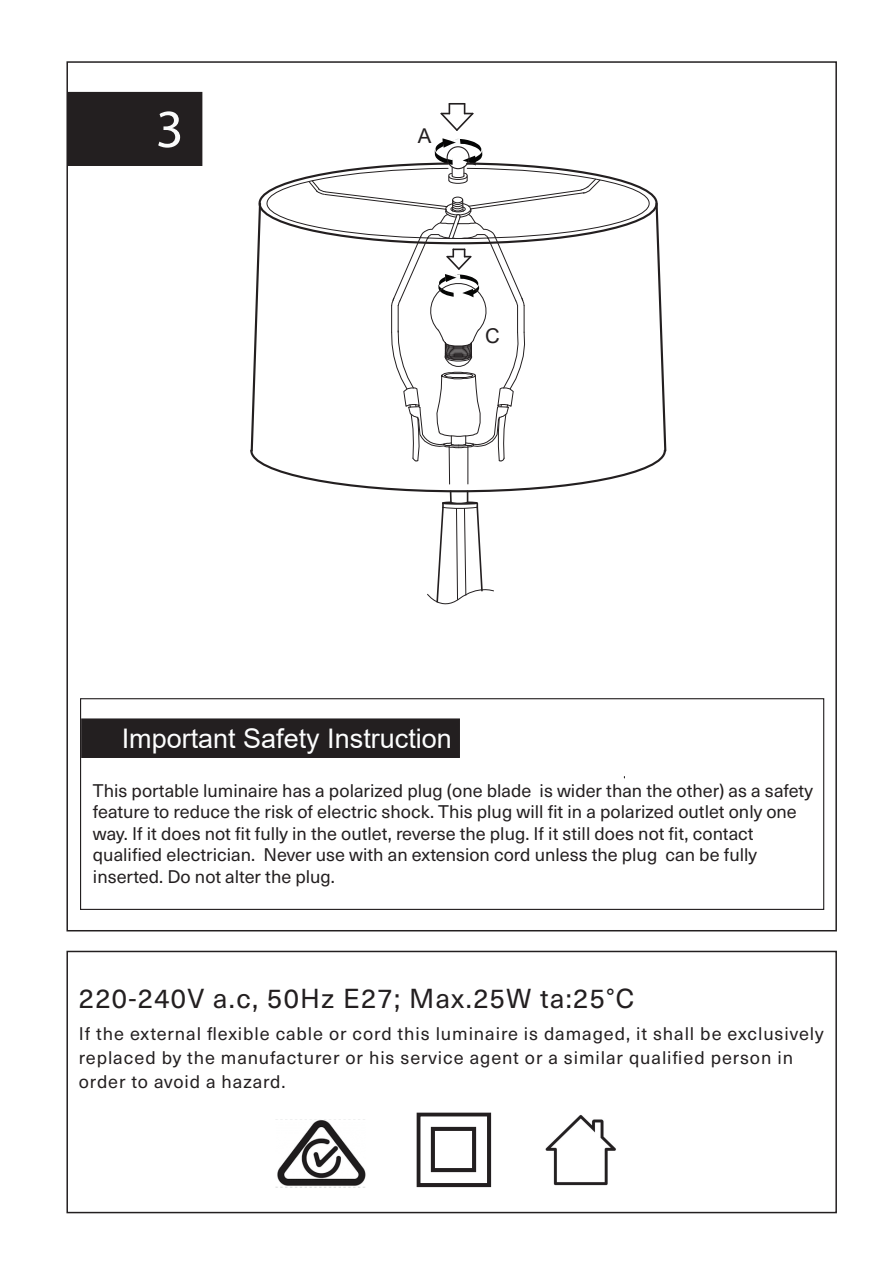
<style>
.page{position:relative;width:893px;height:1263px;background:#fff}
.page>*{position:absolute;margin:0;border:0;box-sizing:border-box;transform-origin:0 0}
.t1{font:54px "Myriad Pro";color:#fafbfb}
.t2{font:27px "Neue Haas Unica";letter-spacing:.05em;color:#231f20}
.t3{font:27px "Arial";color:#fdfefe}
.t4{font:20.4px "Arial";color:#231f20}
.t5{font:18px/21.6px "Neue Haas Unica";color:#231f20}
.t6{font:18px/24px "Neue Haas Unica";letter-spacing:.05em;color:#231f20}
</style>
<div class="page">
<div style="left:66px;top:951px;width:771px;height:262px;border:2px solid #231f20"></div>
<div style="left:67px;top:92px;width:135px;height:74px;background:#231f20"></div>
<div style="left:81px;top:718px;width:379px;height:40px;background:#231f20;border:2px solid #231f20"></div>
<div style="left:80px;top:698px;width:744px;height:212px;border:1px solid #231f20"></div>
<svg style="left:440px;top:103px;width:34px;height:28px"></svg>
<img style="left:275px;top:1120px;width:91px;height:68px">
<img style="left:545px;top:1115px;width:71px;height:71px">
<img style="left:416px;top:1112px;width:76px;height:76px">
<svg style="left:250px;top:138px;width:417px;height:467px"></svg>
<h1 class="t1" style="left:156px;top:96px;width:29px">3</h1>
<p class="t4" style="left:418px;top:122px;width:15px">A</p>
<p class="t4" style="left:485px;top:321px;width:16px">C</p>
<h2 class="t3" style="left:122px;top:720px;width:332px">Important Safety Instruction</h2>
<p class="t5" style="left:93px;top:778px;width:722px">This portable luminaire has a polarized plug (one blade is wider than the other) as a safety feature to reduce the risk of electric shock. This plug will fit in a polarized outlet only one way. If it does not fit fully in the outlet, reverse the plug. If it still does not fit, contact qualified electrician. Never use with an extension cord unless the plug can be fully inserted. Do not alter the plug.</p>
<h2 class="t2" style="left:79px;top:978px;width:557px">220-240V a.c, 50Hz E27; Max.25W ta:25°C</h2>
<p class="t6" style="left:79px;top:1021px;width:746px">If the external flexible cable or cord this luminaire is damaged, it shall be exclusively replaced by the manufacturer or his service agent or a similar qualified person in order to avoid a hazard.</p>
</div>
